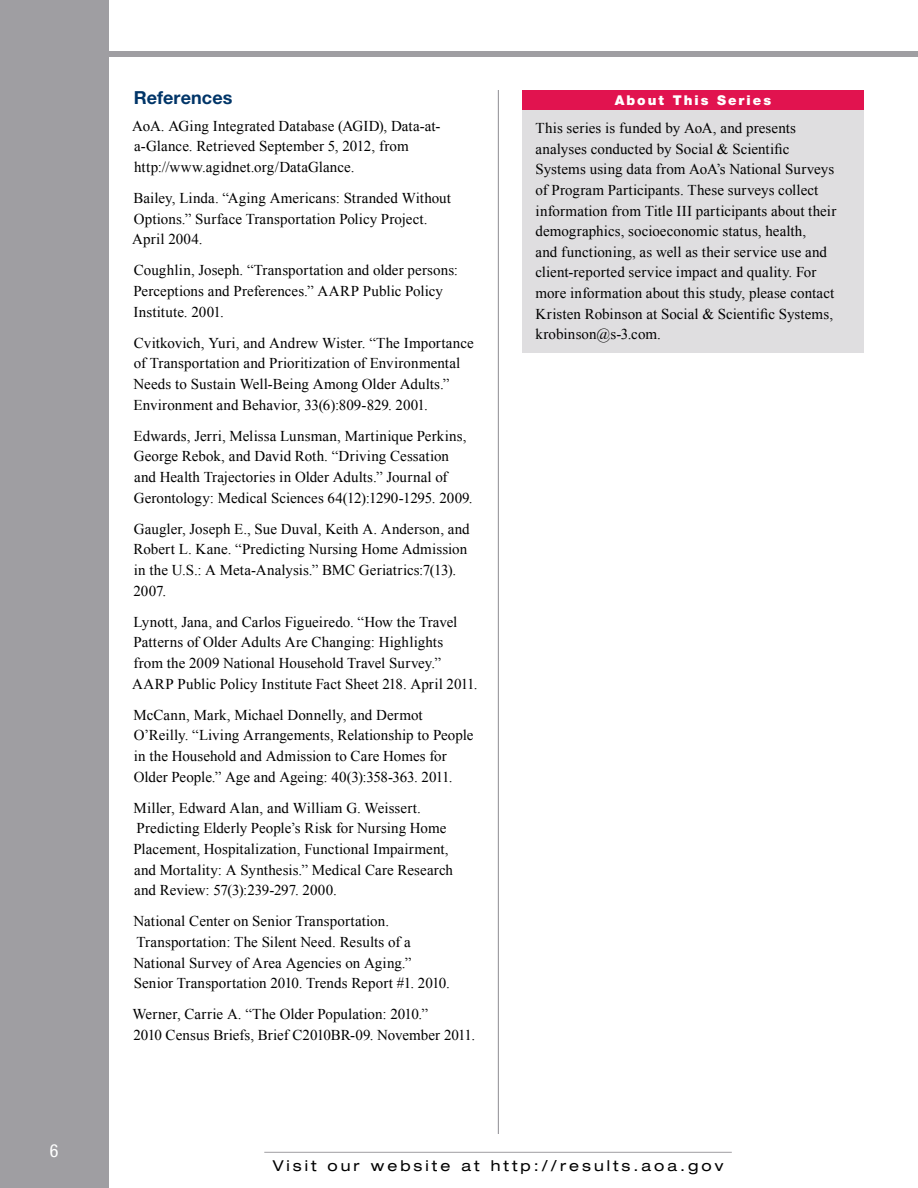
<style>
.page{position:relative;width:918px;height:1188px;background:#fff}
.page>*{position:absolute;margin:0;border:0;box-sizing:border-box;transform-origin:0 0}
.t1{font:700 18px "Helvetica Neue LT";letter-spacing:.005em;color:#003568}
.t2{font:condensed 18px "Helvetica Neue LT";color:#fff}
.t3{font:15px/20.7px "Times New Roman";letter-spacing:.005em;color:#000}
.t4{font:expanded 15px "Helvetica Neue LT";letter-spacing:.2em;color:#000}
.t5{font:900 13.5px "Helvetica Neue LT";letter-spacing:.15em;color:#fff}
.s1{font-style:inherit}
</style>
<div class="page">
<div style="left:107px;top:51px;width:811px;height:6px;background:#9f9ea2"></div>
<hr style="left:498px;top:90px;width:1px;height:1044px;background:#9f9ea2">
<div style="left:522px;top:109px;width:342px;height:244px;background:#dfdee0"></div>
<div style="left:522px;top:90px;width:342px;height:20px;background:#e1134f"></div>
<hr style="left:264px;top:1152px;width:468px;height:1px;background:#9f9ea2">
<div style="left:0;top:0;width:109px;height:1188px;background:#9f9ea2"></div>
<p class="t2" style="left:50px;top:1140px;width:10px">6</p>
<h1 class="t1" style="left:134px;top:87px;width:100px">References</h1>
<p class="t3" style="left:132px;top:115px;width:310px">AoA. AGing Integrated Database (AGID), Data-at&shy;a-Glance. Retrieved September 5, 2012, from <span class="s1">http://www.agidnet.org/DataGlance.</span></p>
<p class="t3" style="left:132px;top:187px;width:320px">Bailey, Linda. “Aging Americans: Stranded Without<br>Options.” Surface Transportation Policy Project.<br><span class="s1">April 2004.</span></p>
<p class="t3" style="left:133px;top:260px;width:326px">Coughlin, Joseph. “Transportation and older persons:<br>Perceptions and Preferences.” AARP Public Policy<br>Institute. 2001.</p>
<p class="t3" style="left:133px;top:332px;width:342px">Cvitkovich, Yuri, and Andrew Wister. “The Importance of Transportation and Prioritization of Environmental Needs to Sustain Well-Being Among Older Adults.” Environment and Behavior, 33(6):809-829. 2001.</p>
<p class="t3" style="left:133px;top:425px;width:341px">Edwards, Jerri, Melissa Lunsman, Martinique Perkins, George Rebok, and David Roth. “Driving Cessation and Health Trajectories in Older Adults.” Journal of <span class="s1">Gerontology: Medical Sciences 64(12):1290-1295. 2009.</span></p>
<p class="t3" style="left:133px;top:518px;width:338px">Gaugler, Joseph E., Sue Duval, Keith A. Anderson, and Robert L. Kane. “Predicting Nursing Home Admission in the U.S.: A Meta-Analysis.” BMC Geriatrics:7(13).<br>2007.</p>
<p class="t3" style="left:132px;top:611px;width:347px">Lynott, Jana, and Carlos Figueiredo. “How the Travel Patterns of Older Adults Are Changing: Highlights<br>from the 2009 National Household Travel Survey.” AARP Public Policy Institute Fact Sheet 218. April 2011.</p>
<p class="t3" style="left:134px;top:704px;width:341px">McCann, Mark, Michael Donnelly, and Dermot O’Reilly. “Living Arrangements, Relationship to People in the Household and Admission to Care Homes for <span class="s1">Older People.” Age and Ageing: 40(3):358-363. 2011.</span></p>
<p class="t3" style="left:134px;top:797px;width:321px">Miller, Edward Alan, and William G. Weissert.<br>Predicting Elderly People’s Risk for Nursing Home Placement, Hospitalization, Functional Impairment, and Mortality: A Synthesis.” Medical Care Research and Review: 57(3):239-297. 2000.</p>
<p class="t3" style="left:134px;top:911px;width:318px">National Center on Senior Transportation.<br>Transportation: The Silent Need. Results of a National Survey of Area Agencies on Aging.” Senior Transportation 2010. Trends Report #1. 2010.</p>
<p class="t3" style="left:132px;top:1004px;width:344px">Werner, Carrie A. “The Older Population: 2010.”<br>2010 Census Briefs, Brief C2010BR-09. November 2011.</p>
<p class="t5" style="left:615px;top:92px;width:158px">About This Series</p>
<p class="t3" style="left:536px;top:117px;width:302px">This series is funded by AoA, and presents <span class="s1">analyses conducted by Social &amp; Scientific </span>Systems using data from AoA’s National Surveys of Program Participants. These surveys collect information from Title III participants about their demographics, socioeconomic status, health,<br>and functioning, as well as their service use and client-reported service impact and quality. For more information about this study, please contact <span class="s1">Kristen Robinson at Social &amp; Scientific Systems, </span>krobinson@s-3.com.</p>
<p class="t4" style="left:273px;top:1156px;width:452px">Visit our website at http://results.aoa.gov</p>
</div>
